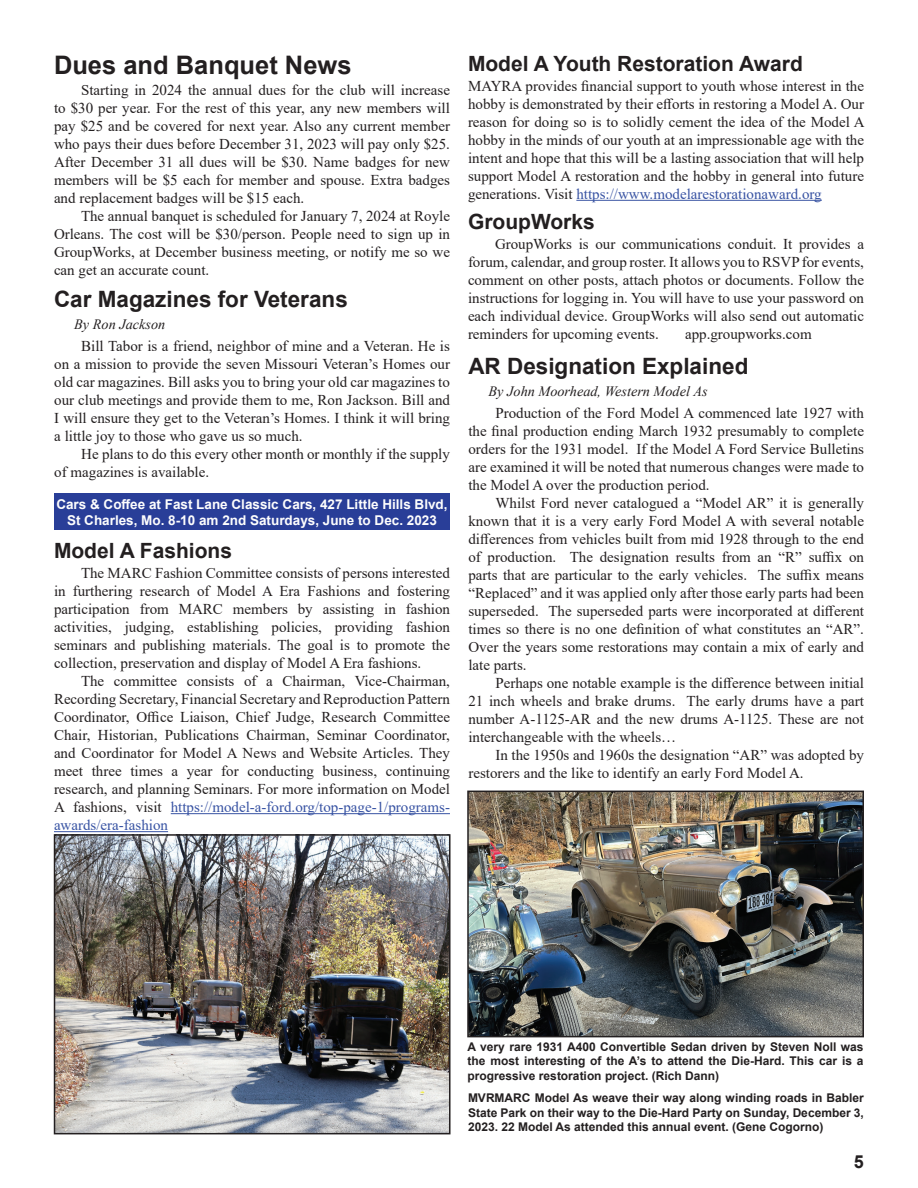
<style>
.page{position:relative;width:918px;height:1188px;background:#fff}
.page>*{position:absolute;margin:0;border:0;box-sizing:border-box;transform-origin:0 0}
.t1{font:700 25.5px "Arial";color:#231f20}
.t2{font:700 22.5px "Arial";color:#231f20}
.t3{font:700 21px "Arial";color:#231f20}
.t4{font:700 18px "Arial";color:#231f20}
.t5{font:15px/18px "Times New Roman";color:#231f20;text-align:justify}
.t6{font:italic 14.25px "Times New Roman";color:#231f20}
.t7{font:700 13.5px/16.2px "Arial";color:#fdfdfd;text-align:center}
.t8{font:700 12px/14.4px "Arial";color:#231f20;text-align:justify}
.s1{color:#3853a3}
</style>
<div class="page">
<hr style="left:576px;top:200px;width:246px;height:1px;background:#3853a3">
<hr style="left:171px;top:813px;width:279px;height:1px;background:#3853a3">
<hr style="left:54px;top:831px;width:114px;height:1px;background:#3853a3">
<div style="left:54px;top:494px;width:396px;height:36px;background:#293e98"></div>
<img style="left:57px;top:837px;width:391px;height:294px">
<div style="left:54px;top:834px;width:397px;height:300px;border:2px solid #231f20"></div>
<img style="left:470px;top:794px;width:391px;height:240px">
<div style="left:467px;top:791px;width:397px;height:246px;border:2px solid #231f20"></div>
<h1 class="t1" style="left:54px;top:47px;width:299px">Dues and Banquet News</h1>
<p class="t5" style="left:54px;top:81px;width:398px;text-indent:27px">Starting in 2024 the annual dues for the club will increase to $30 per year. For the rest of this year, any new members will pay $25 and be covered for next year. Also any current member who pays their dues before December 31, 2023 will pay only $25.<br>After December 31 all dues will be $30. Name badges for new members will be $5 each for member and spouse. Extra badges and replacement badges will be $15 each.</p>
<p class="t5" style="left:54px;top:207px;width:398px;text-indent:27px">The annual banquet is scheduled for January 7, 2024 at Royle Orleans. The cost will be $30/person. People need to sign up in GroupWorks, at December business meeting, or notify me so we can get an accurate count.</p>
<h2 class="t2" style="left:54px;top:283px;width:295px">Car Magazines for Veterans</h2>
<p class="t6" style="left:74px;top:315px;width:93px">By Ron Jackson</p>
<p class="t5" style="left:54px;top:336px;width:397px;text-indent:27px">Bill Tabor is a friend, neighbor of mine and a Veteran. He is on a mission to provide the seven Missouri Veteran’s Homes our old car magazines. Bill asks you to bring your old car magazines to our club meetings and provide them to me, Ron Jackson. Bill and I will ensure they get to the Veteran’s Homes. I think it will bring a little joy to those who gave us so much.</p>
<p class="t5" style="left:54px;top:444px;width:397px;text-indent:27px">He plans to do this every other month or monthly if the supply of magazines is available.</p>
<p class="t7" style="left:56px;top:496px;width:393px">Cars &amp; Coffee at Fast Lane Classic Cars, 427 Little Hills Blvd,<br>St Charles, Mo. 8-10 am 2nd Saturdays, June to Dec. 2023</p>
<h3 class="t3" style="left:54px;top:536px;width:180px">Model A Fashions</h3>
<p class="t5" style="left:54px;top:564px;width:398px;text-indent:27px">The MARC Fashion Committee consists of persons interested in furthering research of Model A Era Fashions and fostering participation from MARC members by assisting in fashion activities, judging, establishing policies, providing fashion seminars and publishing materials. The goal is to promote the collection, preservation and display of Model A Era fashions.</p>
<p class="t5" style="left:54px;top:672px;width:398px;text-indent:27px">The committee consists of a Chairman, Vice-Chairman, Recording Secretary, Financial Secretary and Reproduction Pattern Coordinator, Office Liaison, Chief Judge, Research Committee Chair, Historian, Publications Chairman, Seminar Coordinator, and Coordinator for Model A News and Website Articles. They meet three times a year for conducting business, continuing research, and planning Seminars. For more information on Model A fashions, visit <span class="s1">https://model-a-ford.org/top-page-1/programs&shy;awards/era-fashion</span></p>
<h3 class="t3" style="left:468px;top:49px;width:336px">Model A Youth Restoration Award</h3>
<p class="t5" style="left:468px;top:76px;width:398px">MAYRA provides financial support to youth whose interest in the hobby is demonstrated by their efforts in restoring a Model A. Our reason for doing so is to solidly cement the idea of the Model A hobby in the minds of our youth at an impressionable age with the intent and hope that this will be a lasting association that will help support Model A restoration and the hobby in general into future generations. Visit <span class="s1">https://www.modelarestorationaward.org</span></p>
<h3 class="t3" style="left:468px;top:207px;width:128px">GroupWorks</h3>
<p class="t5" style="left:468px;top:234px;width:398px;text-indent:27px">GroupWorks is our communications conduit. It provides a forum, calendar, and group roster. It allows you to RSVP for events, comment on other posts, attach photos or documents. Follow the instructions for logging in. You will have to use your password on each individual device. GroupWorks will also send out automatic reminders for upcoming events.</p>
<p class="t5" style="left:685px;top:324px;width:128px">app.groupworks.com</p>
<h2 class="t2" style="left:468px;top:350px;width:282px">AR Designation Explained</h2>
<p class="t6" style="left:489px;top:382px;width:220px">By John Moorhead, Western Model As</p>
<p class="t5" style="left:468px;top:404px;width:397px;text-indent:27px">Production of the Ford Model A commenced late 1927 with the final production ending March 1932 presumably to complete orders for the 1931 model. If the Model A Ford Service Bulletins are examined it will be noted that numerous changes were made to the Model A over the production period.</p>
<p class="t5" style="left:468px;top:494px;width:397px;text-indent:27px">Whilst Ford never catalogued a “Model AR” it is generally known that it is a very early Ford Model A with several notable differences from vehicles built from mid 1928 through to the end of production. The designation results from an “R” suffix on parts that are particular to the early vehicles. The suffix means “Replaced” and it was applied only after those early parts had been superseded. The superseded parts were incorporated at different times so there is no one definition of what constitutes an “AR”.<br>Over the years some restorations may contain a mix of early and late parts.</p>
<p class="t5" style="left:468px;top:674px;width:397px;text-indent:27px">Perhaps one notable example is the difference between initial 21 inch wheels and brake drums. The early drums have a part number A-1125-AR and the new drums A-1125. These are not interchangeable with the wheels…</p>
<p class="t5" style="left:468px;top:746px;width:397px;text-indent:27px">In the 1950s and 1960s the designation “AR” was adopted by restorers and the like to identify an early Ford Model A.</p>
<p class="t8" style="left:468px;top:1040px;width:397px">A very rare 1931 A400 Convertible Sedan driven by Steven Noll was the most interesting of the A’s to attend the Die-Hard. This car is a progressive restoration project. (Rich Dann)</p>
<p class="t8" style="left:468px;top:1091px;width:397px">MVRMARC Model As weave their way along winding roads in Babler State Park on their way to the Die-Hard Party on Sunday, December 3, 2023. 22 Model As attended this annual event. (Gene Cogorno)</p>
<p class="t4" style="left:854px;top:1149px;width:12px">5</p>
</div>
